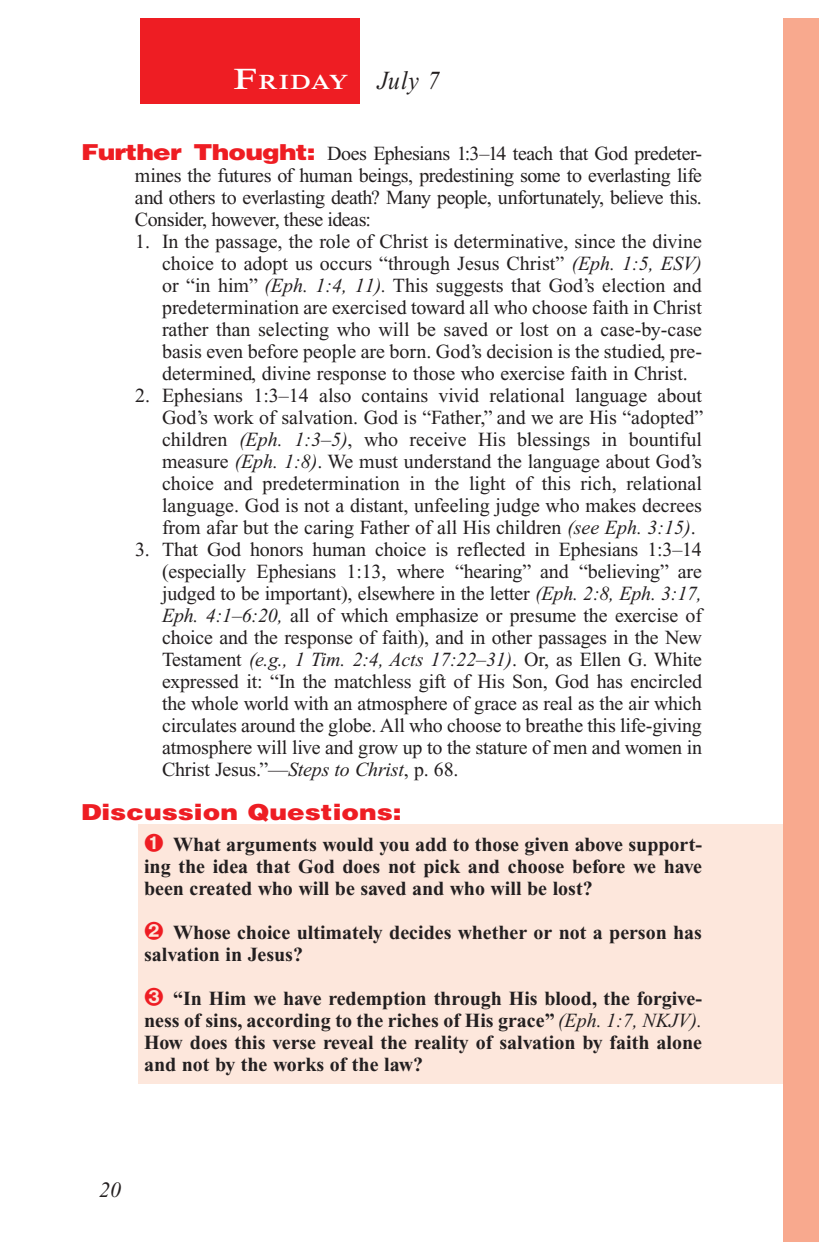
<style>
.page{position:relative;width:819px;height:1260px;background:#fff}
.page>*{position:absolute;margin:0;border:0;box-sizing:border-box;transform-origin:0 0}
.Lesson_Dates{font:italic 26px "Times New Roman PS Std";color:#231f20;scale:.9 1}
.Question{font:900 22px "Helvetica LT Std";color:#ee1d23;scale:1.2 1}
.t1{font:italic 22px "Times New Roman PS Std";color:#231f20}
.Daily_Header{font:600 21px "Times NRMT Std";letter-spacing:.035em;color:#fff;scale:1.1 1}
.Body{font:20px/22px "Times New Roman PS Std";color:#231f20;text-align:justify}
.Numbered_Bullet_List{font:700 20px/22px "Times New Roman PS Std";color:#231f20;text-align:justify}
.Question_NO_SB{font:20px/22px "Times New Roman PS Std";letter-spacing:-.02em;color:#231f20;text-align:justify}
.s1{font-size:30px}
.s2{font-family:"Helvetica LT Std";font-weight:900;font-size:22px;color:#ee1d23}
.s3{font-style:italic}
.s4{font-weight:400;font-style:italic}
</style>
<div class="page">
<div style="left:783px;top:18px;width:36px;height:1224px;background:#f8a98e"></div>
<div style="left:140px;top:18px;width:220px;height:86px;background:#ee1d23"></div>
<div style="left:139px;top:825px;width:644px;height:259px;background:#fde7dc"></div>
<p class="Daily_Header" style="left:234px;top:70px;width:106px"><span class="s1">F</span>riday</p>
<p class="Lesson_Dates" style="left:378px;top:66px;width:70px">July 7</p>
<p class="Question_NO_SB" style="left:135px;top:142px;width:569px;text-indent:-54px"><span class="s2">Further Thought:</span> Does Ephesians 1:3–14 teach that God predeter&shy;mines the futures of human beings, predestining some to everlasting life and others to everlasting death? Many people, unfortunately, believe this.<br>Consider, however, these ideas:</p>
<p class="Body" style="left:162px;top:230px;width:542px;text-indent:-27px">1. In the passage, the role of Christ is determinative, since the divine choice to adopt us occurs “through Jesus Christ” <span class="s3">(Eph. 1:5, ESV) </span>or “in him” <span class="s3">(Eph. 1:4, 11).</span> This suggests that God’s election and predetermination are exercised toward all who choose faith in Christ rather than selecting who will be saved or lost on a case-by-case basis even before people are born. God’s decision is the studied, pre&shy;determined, divine response to those who exercise faith in Christ.</p>
<p class="Body" style="left:162px;top:384px;width:543px;text-indent:-27px">2. Ephesians 1:3–14 also contains vivid relational language about God’s work of salvation. God is “Father,” and we are His “adopted” children <span class="s3">(Eph. 1:3–5)</span>, who receive His blessings in bountiful measure <span class="s3">(Eph. 1:8)</span>. We must understand the language about God’s choice and predetermination in the light of this rich, relational language. God is not a distant, unfeeling judge who makes decrees from afar but the caring Father of all His children <span class="s3">(see Eph. 3:15)</span>.</p>
<p class="Body" style="left:162px;top:538px;width:542px;text-indent:-27px">3. That God honors human choice is reflected in Ephesians 1:3–14 (especially Ephesians 1:13, where “hearing” and “believing” are judged to be important), elsewhere in the letter <span class="s3">(Eph. 2:8, Eph. 3:17, Eph. 4:1–6:20,</span> all of which emphasize or presume the exercise of choice and the response of faith), and in other passages in the New Testament <span class="s3">(e.g., 1 Tim. 2:4, Acts 17:22–31)</span>. Or, as Ellen G. White expressed it: “In the matchless gift of His Son, God has encircled the whole world with an atmosphere of grace as real as the air which circulates around the globe. All who choose to breathe this life-giving atmosphere will live and grow up to the stature of men and women in Christ Jesus.”—<span class="s3">Steps to Christ</span>, p. 68.</p>
<p class="Question" style="left:81px;top:798px;width:269px">Discussion Questions:</p>
<p class="Numbered_Bullet_List" style="left:144px;top:833px;width:560px;text-indent:29px">What arguments would you add to those given above support&shy;ing the idea that God does not pick and choose before we have been created who will be saved and who will be lost?</p>
<p class="Numbered_Bullet_List" style="left:144px;top:921px;width:560px;text-indent:29px">Whose choice ultimately decides whether or not a person has salvation in Jesus?</p>
<p class="Numbered_Bullet_List" style="left:144px;top:987px;width:560px;text-indent:29px">“In Him we have redemption through His blood, the forgive&shy;ness of sins, according to the riches of His grace” <span class="s4">(Eph. 1:7, NKJV).<br></span>How does this verse reveal the reality of salvation by faith alone and not by the works of the law?</p>
<p class="t1" style="left:99px;top:1178px;width:23px">20</p>
</div>
